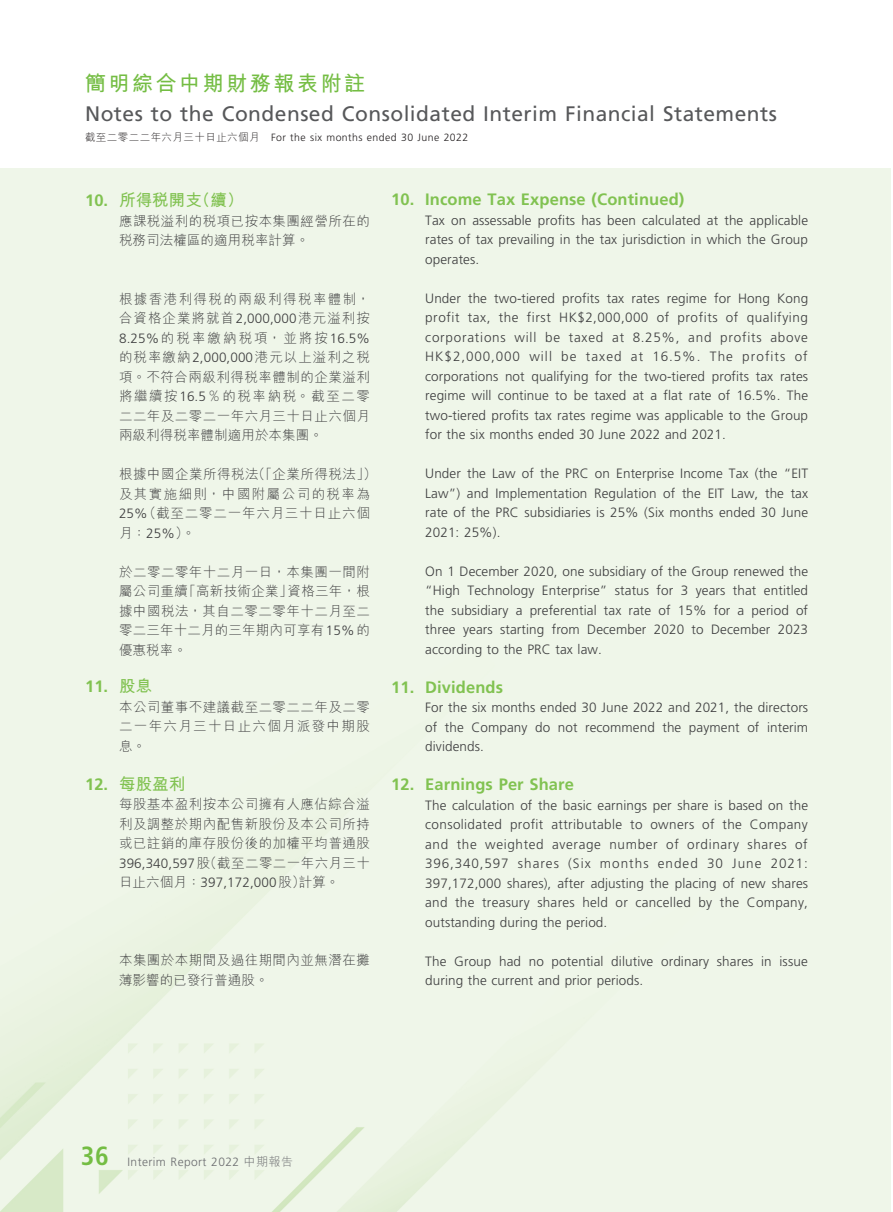
<style>
.page{position:relative;width:893px;height:1212px;background:#fff}
.page>*{position:absolute;margin:0;border:0;box-sizing:border-box;transform-origin:0 0}
.t1{font:21px "Frutiger LT Std";letter-spacing:.02em;color:#57585a}
.t2{font:700 21px "M Hei HK";letter-spacing:.12em;color:#74bd43}
.t3{font:700 16.5px "Frutiger LT Std";letter-spacing:.005em;color:#81c251}
.t4{font:700 16.5px "M Hei HK";letter-spacing:.005em;color:#81c251}
.t5{font:300 13.5px/19.5px "Frutiger LT Std";letter-spacing:.005em;color:#3e3e3f;text-align:justify}
.t6{font:300 13.5px/19.5px "M Hei HK";letter-spacing:.035em;color:#3e3e3f;text-align:justify}
.t7{font:300 13.5px/19.5px "M Hei HK";letter-spacing:.06em;color:#3e3e3f}
.t8{font:300 12px "Frutiger LT Std";letter-spacing:.03em;color:#6c6d70}
.t9{font:300 10.5px "Frutiger LT Std";letter-spacing:.04em;color:#231f20}
.s1{font-family:"M Hei HK"}
.s2{font-family:"Frutiger LT Std"}
.s3{font-weight:700;font-stretch:condensed;font-size:26.25px;color:#74bd43}
</style>
<div class="page">
<h1 class="t2" style="left:85px;top:68px;width:282px">簡明綜合中期財務報表附註</h1>
<h1 class="t1" style="left:85px;top:102px;width:693px">Notes to the Condensed Consolidated Interim Financial Statements</h1>
<p class="t9" style="left:85px;top:131px;width:385px"><span class="s1">截至二零二二年六月三十日止六個月</span> For the six months ended 30 June 2022</p>
<p class="t4" style="left:85px;top:188px;width:160px"><span class="s2">10.</span> 所得稅開支（續）</p>
<p class="t6" style="left:119px;top:211px;width:252px">應課稅溢利的稅項已按本集團經營所在的稅務司法權區的適用稅率計算。</p>
<p class="t6" style="left:119px;top:289px;width:252px">根據香港利得稅的兩級利得稅率體制，合資格企業將就首<span class="s2">2,000,000</span>港元溢利按<span class="s2">8.25%</span>的稅率繳納稅項，並將按<span class="s2">16.5%</span>的稅率繳納<span class="s2">2,000,000</span>港元以上溢利之稅項。不符合兩級利得稅率體制的企業溢利將繼續按<span class="s2">16.5</span>％的稅率納稅。截至二零二二年及二零二一年六月三十日止六個月兩級利得稅率體制適用於本集團。</p>
<p class="t7" style="left:119px;top:464px;width:259px">根據中國企業所得稅法（「企業所得稅法」）及其實施細則，中國附屬公司的稅率為<br><span class="s2">25%</span>（截至二零二一年六月三十日止六個月：<span class="s2">25%</span>）。</p>
<p class="t6" style="left:119px;top:562px;width:252px">於二零二零年十二月一日，本集團一間附屬公司重續「高新技術企業」資格三年，根據中國稅法，其自二零二零年十二月至二零二三年十二月的三年期內可享有<span class="s2">15%</span>的優惠稅率。</p>
<p class="t3" style="left:85px;top:677px;width:69px">11. <span class="s1">股息</span></p>
<p class="t6" style="left:119px;top:697px;width:252px">本公司董事不建議截至二零二二年及二零二一年六月三十日止六個月派發中期股息。</p>
<p class="t4" style="left:85px;top:772px;width:102px"><span class="s2">12.</span> 每股盈利</p>
<p class="t6" style="left:119px;top:794px;width:252px">每股基本盈利按本公司擁有人應佔綜合溢利及調整於期內配售新股份及本公司所持或已註銷的庫存股份後的加權平均普通股<span class="s2">396,340,597</span>股（截至二零二一年六月三十日止六個月：<span class="s2">397,172,000</span>股）計算。</p>
<p class="t6" style="left:119px;top:950px;width:252px">本集團於本期間及過往期間內並無潛在攤薄影響的已發行普通股。</p>
<p class="t3" style="left:391px;top:190px;width:295px">10. Income Tax Expense (Continued)</p>
<p class="t5" style="left:425px;top:210px;width:384px">Tax on assessable profits has been calculated at the applicable rates of tax prevailing in the tax jurisdiction in which the Group operates.</p>
<p class="t5" style="left:425px;top:288px;width:384px">Under the two-tiered profits tax rates regime for Hong Kong profit tax, the first HK$2,000,000 of profits of qualifying corporations will be taxed at 8.25%, and profits above HK$2,000,000 will be taxed at 16.5%. The profits of corporations not qualifying for the two-tiered profits tax rates regime will continue to be taxed at a flat rate of 16.5%. The two-tiered profits tax rates regime was applicable to the Group for the six months ended 30 June 2022 and 2021.</p>
<p class="t5" style="left:425px;top:464px;width:384px">Under the Law of the PRC on Enterprise Income Tax (the “EIT Law”) and Implementation Regulation of the EIT Law, the tax rate of the PRC subsidiaries is 25% (Six months ended 30 June 2021: 25%).</p>
<p class="t5" style="left:425px;top:561px;width:384px">On 1 December 2020, one subsidiary of the Group renewed the “High Technology Enterprise” status for 3 years that entitled the subsidiary a preferential tax rate of 15% for a period of three years starting from December 2020 to December 2023 according to the PRC tax law.</p>
<p class="t3" style="left:391px;top:677px;width:113px">11. Dividends</p>
<p class="t5" style="left:425px;top:698px;width:384px">For the six months ended 30 June 2022 and 2021, the directors of the Company do not recommend the payment of interim dividends.</p>
<p class="t3" style="left:391px;top:775px;width:184px">12. Earnings Per Share</p>
<p class="t5" style="left:425px;top:795px;width:384px">The calculation of the basic earnings per share is based on the consolidated profit attributable to owners of the Company and the weighted average number of ordinary shares of 396,340,597 shares (Six months ended 30 June 2021:<br>397,172,000 shares), after adjusting the placing of new shares and the treasury shares held or cancelled by the Company, outstanding during the period.</p>
<p class="t5" style="left:425px;top:951px;width:384px">The Group had no potential dilutive ordinary shares in issue during the current and prior periods.</p>
<p class="t8" style="left:81px;top:1155px;width:214px"><span class="s3">36</span> Interim Report 2022 <span class="s1">中期報告</span></p>
</div>
